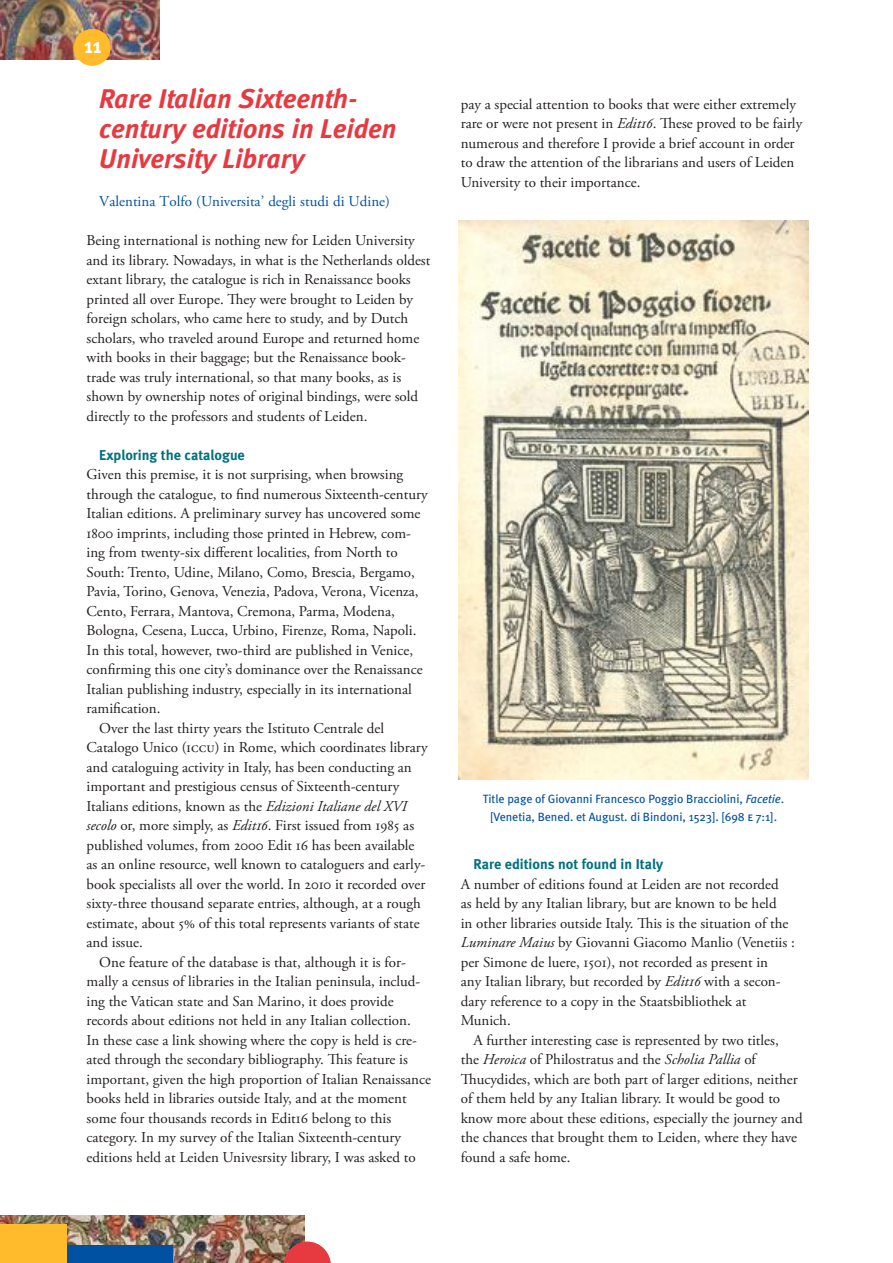
<style>
.page{position:relative;width:893px;height:1263px;background:#fff}
.page>*{position:absolute;margin:0;border:0;box-sizing:border-box;transform-origin:0 0}
.t1{font:italic 700 27px/30px "Meta";color:#e63a40}
.t2{font:700 21px "Meta";color:#fff}
.t3{font:15px/19.5px "Adobe Garamond Pro";color:#241f1f}
.t4{font:15px "Adobe Garamond Pro";color:#0051a2}
.t5{font:700 14.25px "Meta";color:#00717f}
.t6{font:12px/18px "Meta";color:#0051a2;text-align:center}
.s1{font-style:italic}
.s2{font-family:"Meta Book Caps"}
</style>
<div class="page">
<img style="left:0;top:1215px;width:304px;height:48px">
<img style="left:0;top:0;width:160px;height:60px">
<div style="left:2px;top:1245px;width:171px;height:18px;background:#0051a2"></div>
<div style="left:0;top:1225px;width:67px;height:38px;background:#ffbb2b"></div>
<svg style="left:284px;top:1242px;width:47px;height:21px"></svg>
<div style="left:74px;top:29px;width:37px;height:37px;background:#ffbb2b;border-radius:50%"></div>
<img style="left:459px;top:220px;width:349px;height:560px">
<h2 class="t2" style="left:84px;top:33px;width:19px">11</h2>
<h1 class="t1" style="left:99px;top:83px;width:299px">Rare Italian Sixteenth&shy;century editions in Leiden<br>University Library</h1>
<p class="t4" style="left:99px;top:193px;width:292px">Valentina Tolfo (Universita’ degli studi di Udine)</p>
<p class="t3" style="left:87px;top:231px;width:345px">Being international is nothing new for Leiden University and its library. Nowadays, in what is the Netherlands oldest extant library, the catalogue is rich in Renaissance books printed all over Europe. They were brought to Leiden by foreign scholars, who came here to study, and by Dutch scholars, who traveled around Europe and returned home with books in their baggage; but the Renaissance book&shy;trade was truly international, so that many books, as is shown by ownership notes of original bindings, were sold directly to the professors and students of Leiden.</p>
<p class="t5" style="left:99px;top:446px;width:147px">Exploring the catalogue</p>
<p class="t3" style="left:87px;top:465px;width:318px">Given this premise, it is not surprising, when browsing</p>
<p class="t3" style="left:87px;top:485px;width:343px">through the catalogue, to find numerous Sixteenth-century</p>
<p class="t3" style="left:87px;top:504px;width:335px">Italian editions. A preliminary survey has uncovered some</p>
<p class="t3" style="left:87px;top:524px;width:326px">1800 imprints, including those printed in Hebrew, com-</p>
<p class="t3" style="left:87px;top:543px;width:313px">ing from twenty-six different localities, from North to</p>
<p class="t3" style="left:87px;top:563px;width:330px">South: Trento, Udine, Milano, Como, Brescia, Bergamo,</p>
<p class="t3" style="left:87px;top:582px;width:334px">Pavia, Torino, Genova, Venezia, Padova, Verona, Vicenza,</p>
<p class="t3" style="left:87px;top:602px;width:310px">Cento, Ferrara, Mantova, Cremona, Parma, Modena,</p>
<p class="t3" style="left:87px;top:621px;width:331px">Bologna, Cesena, Lucca, Urbino, Firenze, Roma, Napoli.</p>
<p class="t3" style="left:87px;top:641px;width:328px">In this total, however, two-third are published in Venice,</p>
<p class="t3" style="left:87px;top:660px;width:338px">confirming this one city’s dominance over the Renaissance</p>
<p class="t3" style="left:87px;top:680px;width:327px">Italian publishing industry, especially in its international</p>
<p class="t3" style="left:87px;top:699px;width:75px">ramification.</p>
<p class="t3" style="left:99px;top:719px;width:286px">Over the last thirty years the Istituto Centrale del</p>
<p class="t3" style="left:87px;top:738px;width:343px">Catalogo Unico (ICCU) in Rome, which coordinates library</p>
<p class="t3" style="left:87px;top:758px;width:327px">and cataloguing activity in Italy, has been conducting an</p>
<p class="t3" style="left:87px;top:777px;width:314px">important and prestigious census of Sixteenth-century</p>
<p class="t3" style="left:87px;top:797px;width:322px">Italians editions, known as the <span class="s1">Edizioni Italiane del XVI</span></p>
<p class="t3" style="left:87px;top:816px;width:329px"><span class="s1">secolo</span> or, more simply, as <span class="s1">Edit16</span>. First issued from 1985 as</p>
<p class="t3" style="left:87px;top:836px;width:330px">published volumes, from 2000 Edit 16 has been available</p>
<p class="t3" style="left:87px;top:855px;width:340px">as an online resource, well known to cataloguers and early-</p>
<p class="t3" style="left:87px;top:875px;width:340px">book specialists all over the world. In 2010 it recorded over</p>
<p class="t3" style="left:87px;top:894px;width:336px">sixty-three thousand separate entries, although, at a rough</p>
<p class="t3" style="left:87px;top:914px;width:335px">estimate, about 5% of this total represents variants of state</p>
<p class="t3" style="left:87px;top:933px;width:58px">and issue.</p>
<p class="t3" style="left:99px;top:953px;width:308px">One feature of the database is that, although it is for-</p>
<p class="t3" style="left:87px;top:972px;width:335px">mally a census of libraries in the Italian peninsula, includ-</p>
<p class="t3" style="left:87px;top:992px;width:309px">ing the Vatican state and San Marino, it does provide</p>
<p class="t3" style="left:87px;top:1011px;width:326px">records about editions not held in any Italian collection.</p>
<p class="t3" style="left:87px;top:1031px;width:332px">In these case a link showing where the copy is held is cre-</p>
<p class="t3" style="left:87px;top:1050px;width:323px">ated through the secondary bibliography. This feature is</p>
<p class="t3" style="left:87px;top:1070px;width:346px">important, given the high proportion of Italian Renaissance</p>
<p class="t3" style="left:87px;top:1089px;width:322px">books held in libraries outside Italy, and at the moment</p>
<p class="t3" style="left:87px;top:1109px;width:306px">some four thousands records in Edit16 belong to this</p>
<p class="t3" style="left:87px;top:1128px;width:316px">category. In my survey of the Italian Sixteenth-century</p>
<p class="t3" style="left:87px;top:1148px;width:331px">editions held at Leiden Univesrsity library, I was asked to</p>
<p class="t3" style="left:461px;top:95px;width:343px">pay a special attention to books that were either extremely rare or were not present in <span class="s1">Edit16</span>. These proved to be fairly numerous and therefore I provide a brief account in order to draw the attention of the librarians and users of Leiden University to their importance.</p>
<p class="t6" style="left:483px;top:790px;width:303px">Title page of Giovanni Francesco Poggio Bracciolini, <span class="s1">Facetie</span>. [Venetia, Bened. et August. di Bindoni, 1523]. [698 <span class="s2">e</span> 7:1].</p>
<p class="t5" style="left:473px;top:855px;width:191px">Rare editions not found in Italy</p>
<p class="t3" style="left:461px;top:875px;width:335px">A number of editions found at Leiden are not recorded<br>as held by any Italian library, but are known to be held<br>in other libraries outside Italy. This is the situation of the <span class="s1">Luminare Maius</span> by Giovanni Giacomo Manlio (Venetiis : per Simone de luere, 1501), not recorded as present in<br>any Italian library, but recorded by <span class="s1">Edit16</span> with a secon&shy;dary reference to a copy in the Staatsbibliothek at Munich.</p>
<p class="t3" style="left:461px;top:1031px;width:344px;text-indent:13px">A further interesting case is represented by two titles,<br>the <span class="s1">Heroica</span> of Philostratus and the <span class="s1">Scholia Pallia</span> of Thucydides, which are both part of larger editions, neither of them held by any Italian library. It would be good to know more about these editions, especially the journey and the chances that brought them to Leiden, where they have found a safe home.</p>
</div>
